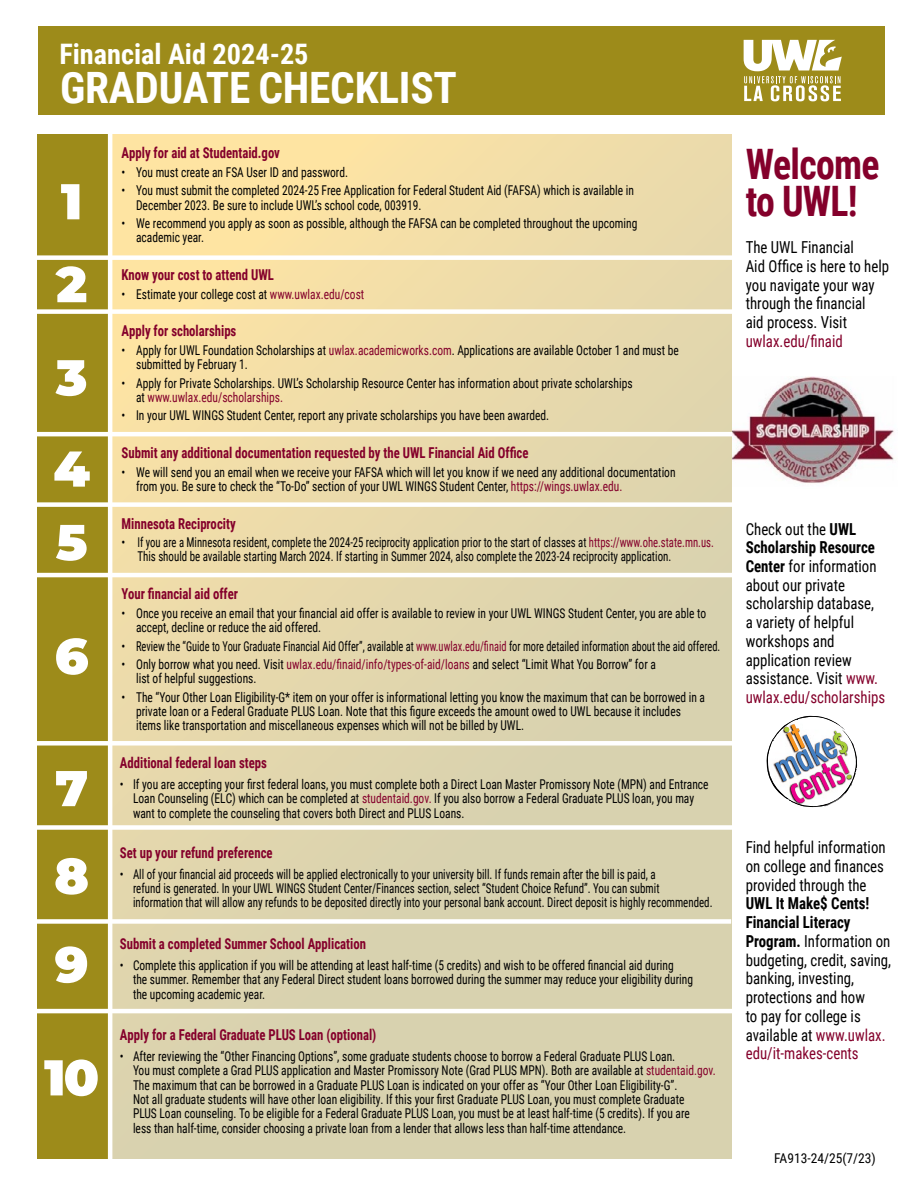
<style>
.page{position:relative;width:918px;height:1188px;background:#fff}
.page>*{position:absolute;margin:0;border:0;box-sizing:border-box;transform-origin:0 0}
.t1{font:900 50.25px/88.1px "Montserrat";color:#fff}
.t2{font:700 43.2px "Roboto Condensed";letter-spacing:-.005em;color:#fff}
.t3{font:700 42px/36.8px "Roboto Condensed";letter-spacing:-.02em;color:#84002b;scale:.9 1}
.t4{font:700 28.2px "Roboto Condensed";color:#fff}
.t5{font:16.5px/18.8px "Roboto Condensed";color:#000;scale:.9 1}
.t6{font:16.5px "Roboto Condensed";color:#84002b;scale:.9 1}
.t7{font:700 15px "Roboto Condensed";color:#84002b;scale:.85 1}
.t8{font:13.5px/14.4px "Roboto Condensed";color:#000;scale:.85 1}
.t9{font:13.5px "Roboto Condensed";color:#000}
.s1{color:#84002b}
.s2{color:#840029}
.s3{font-weight:700}
</style>
<div class="page">
<img style="left:732px;top:377px;width:162px;height:106px">
<div style="left:38px;top:26px;width:847px;height:88px;background:#9d8b1a"></div>
<svg style="left:744px;top:40px;width:98px;height:61px"></svg>
<div style="left:38px;top:134px;width:693px;height:1025px;background:linear-gradient(to bottom,#f6e0a7,#d3d0b1)"></div>
<div style="left:38px;top:134px;width:72px;height:1025px;background:#9d8b1a"></div>
<svg style="left:766px;top:715px;width:92px;height:93px"></svg>
<div style="left:24px;top:255px;width:708px;height:5px;background:#fff"></div>
<div style="left:24px;top:309px;width:708px;height:5px;background:#fff"></div>
<hr style="left:24px;top:432px;width:708px;height:4px;background:#fff">
<div style="left:24px;top:502px;width:708px;height:5px;background:#fff"></div>
<hr style="left:24px;top:573px;width:708px;height:4px;background:#fff">
<div style="left:24px;top:741px;width:708px;height:5px;background:#fff"></div>
<div style="left:24px;top:825px;width:708px;height:5px;background:#fff"></div>
<div style="left:23px;top:919px;width:708px;height:5px;background:#fff"></div>
<hr style="left:24px;top:1009px;width:708px;height:4px;background:#fff">
<hr style="left:108px;top:126px;width:4px;height:1046px;background:#fff">
<h3 class="t4" style="left:59px;top:34px;width:251px">Financial Aid 2024-25</h3>
<h2 class="t2" style="left:60px;top:57px;width:398px">GRADUATE CHECKLIST</h2>
<h1 class="t1" style="left:56px;top:157px;width:33px;line-height:82.9px">1<br>2</h1>
<h1 class="t1" style="left:53px;top:329px;width:38px;line-height:91.3px">3<br>4</h1>
<h1 class="t1" style="left:56px;top:495px;width:33px">5</h1>
<h1 class="t1" style="left:55px;top:609px;width:36px">6</h1>
<h1 class="t1" style="left:54px;top:741px;width:36px;text-align:justify">7<br>8<br>9</h1>
<h1 class="t1" style="left:44px;top:1030px;width:57px">10</h1>
<p class="t7" style="left:122px;top:142px;width:188px">Apply for aid at Studentaid.gov</p>
<p class="t8" style="left:122px;top:164px;width:268px">• You must create an FSA User ID and password.</p>
<p class="t8" style="left:136px;top:183px;width:587px;text-indent:-15px">• You must submit the completed 2024-25 Free Application for Federal Student Aid (FAFSA) which is available in<br>December 2023. Be sure to include UWL’s school code, 003919.</p>
<p class="t8" style="left:136px;top:216px;width:591px;text-indent:-15px">• We recommend you apply as soon as possible, although the FAFSA can be completed throughout the upcoming academic year.</p>
<p class="t7" style="left:122px;top:264px;width:181px">Know your cost to attend UWL</p>
<p class="t8" style="left:122px;top:286px;width:287px">• Estimate your college cost at <span class="s1">www.uwlax.edu/cost</span></p>
<p class="t7" style="left:122px;top:321px;width:137px">Apply for scholarships</p>
<p class="t8" style="left:136px;top:343px;width:640px;text-indent:-15px">• Apply for UWL Foundation Scholarships at <span class="s1">uwlax.academicworks.com</span>. Applications are available October 1 and must be submitted by February 1.</p>
<p class="t8" style="left:136px;top:375px;width:586px;text-indent:-15px">• Apply for Private Scholarships. UWL’s Scholarship Resource Center has information about private scholarships at <span class="s1">www.uwlax.edu/scholarships</span><span class="s2">.</span></p>
<p class="t8" style="left:122px;top:408px;width:505px">• In your UWL WINGS Student Center, report any private scholarships you have been awarded.</p>
<p class="t7" style="left:122px;top:442px;width:480px">Submit any additional documentation requested by the UWL Financial Aid Office</p>
<p class="t8" style="left:136px;top:464px;width:636px;text-indent:-15px">• We will send you an email when we receive your FAFSA which will let you know if we need any additional documentation from you. Be sure to check the “To-Do” section of your UWL WINGS Student Center, <span class="s1">https://wings.uwlax.edu.</span></p>
<p class="t7" style="left:122px;top:513px;width:136px">Minnesota Reciprocity</p>
<p class="t8" style="left:137px;top:535px;width:680px;text-indent:-16px">• If you are a Minnesota resident, complete the 2024-25 reciprocity application prior to the start of classes at <span class="s1">https://www.ohe.state.mn.us.<br></span>This should be available starting March 2024. If starting in Summer 2024, also complete the 2023-24 reciprocity application.</p>
<p class="t7" style="left:122px;top:583px;width:139px">Your financial aid offer</p>
<p class="t8" style="left:136px;top:605px;width:672px;text-indent:-15px">• Once you receive an email that your financial aid offer is available to review in your UWL WINGS Student Center, you are able to accept, decline or reduce the aid offered.</p>
<p class="t8" style="left:122px;top:638px;width:706px">• Review the “Guide to Your Graduate Financial Aid Offer”, available at <span class="s1">www.uwlax.edu/finaid</span> for more detailed information about the aid offered.</p>
<p class="t8" style="left:136px;top:657px;width:613px;text-indent:-15px">• Only borrow what you need. Visit <span class="s1">uwlax.edu/finaid/info/types-of-aid/loans</span> and select “Limit What You Borrow” for a list of helpful suggestions.</p>
<p class="t8" style="left:136px;top:689px;width:671px;text-indent:-15px">• The “Your Other Loan Eligibility-G* item on your offer is informational letting you know the maximum that can be borrowed in a private loan or a Federal Graduate PLUS Loan. Note that this figure exceeds the amount owed to UWL because it includes items like transportation and miscellaneous expenses which will not be billed by UWL.</p>
<p class="t7" style="left:120px;top:752px;width:174px">Additional federal loan steps</p>
<p class="t8" style="left:133px;top:776px;width:679px;text-indent:-13px">• If you are accepting your first federal loans, you must complete both a Direct Loan Master Promissory Note (MPN) and Entrance<br>Loan Counseling (ELC) which can be completed at <span class="s1">studentaid.gov.</span> If you also borrow a Federal Graduate PLUS loan, you may want to complete the counseling that covers both Direct and PLUS Loans.</p>
<p class="t7" style="left:120px;top:842px;width:181px">Set up your refund preference</p>
<p class="t8" style="left:133px;top:866px;width:683px;text-indent:-13px">• All of your financial aid proceeds will be applied electronically to your university bill. If funds remain after the bill is paid, a<br>refund is generated. In your UWL WINGS Student Center/Finances section, select “Student Choice Refund”. You can submit information that will allow any refunds to be deposited directly into your personal bank account. Direct deposit is highly recommended.</p>
<p class="t7" style="left:120px;top:933px;width:291px">Submit a completed Summer School Application</p>
<p class="t8" style="left:133px;top:957px;width:660px;text-indent:-13px">• Complete this application if you will be attending at least half-time (5 credits) and wish to be offered financial aid during<br>the summer. Remember that any Federal Direct student loans borrowed during the summer may reduce your eligibility during the upcoming academic year.</p>
<p class="t7" style="left:120px;top:1024px;width:303px">Apply for a Federal Graduate PLUS Loan (optional)</p>
<p class="t8" style="left:133px;top:1048px;width:687px;text-indent:-13px">• After reviewing the “Other Financing Options”, some graduate students choose to borrow a Federal Graduate PLUS Loan.<br>You must complete a Grad PLUS application and Master Promissory Note (Grad PLUS MPN). Both are available at <span class="s1">studentaid.gov.<br></span>The maximum that can be borrowed in a Graduate PLUS Loan is indicated on your offer as “Your Other Loan Eligibility-G”.<br>Not all graduate students will have other loan eligibility. If this your first Graduate PLUS Loan, you must complete Graduate<br>PLUS Loan counseling. To be eligible for a Federal Graduate PLUS Loan, you must be at least half-time (5 credits). If you are<br>less than half-time, consider choosing a private loan from a lender that allows less than half-time attendance.</p>
<h3 class="t3" style="left:746px;top:144px;width:150px">Welcome to UWL!</h3>
<p class="t5" style="left:746px;top:237px;width:161px">The UWL Financial<br>Aid Office is here to help you navigate your way through the financial<br>aid process. Visit</p>
<p class="t6" style="left:746px;top:330px;width:109px">uwlax.edu/finaid</p>
<p class="t5" style="left:746px;top:519px;width:156px">Check out the <span class="s3">UWL<br>Scholarship Resource<br>Center</span> for information about our private scholarship database, a variety of helpful workshops and application review assistance. Visit <span class="s1">www. uwlax.edu/scholarships</span></p>
<p class="t5" style="left:746px;top:837px;width:157px;text-align:justify">Find helpful information on college and finances provided through the</p>
<p class="t5" style="left:746px;top:894px;width:163px"><span class="s3">UWL It Make$ Cents!<br>Financial Literacy<br>Program.</span> Information on budgeting, credit, saving, banking, investing, protections and how<br>to pay for college is available at <span class="s1">www.uwlax. edu/it-makes-cents</span></p>
<p class="t9" style="left:774px;top:1149px;width:103px">FA913-24/25(7/23)</p>
</div>
